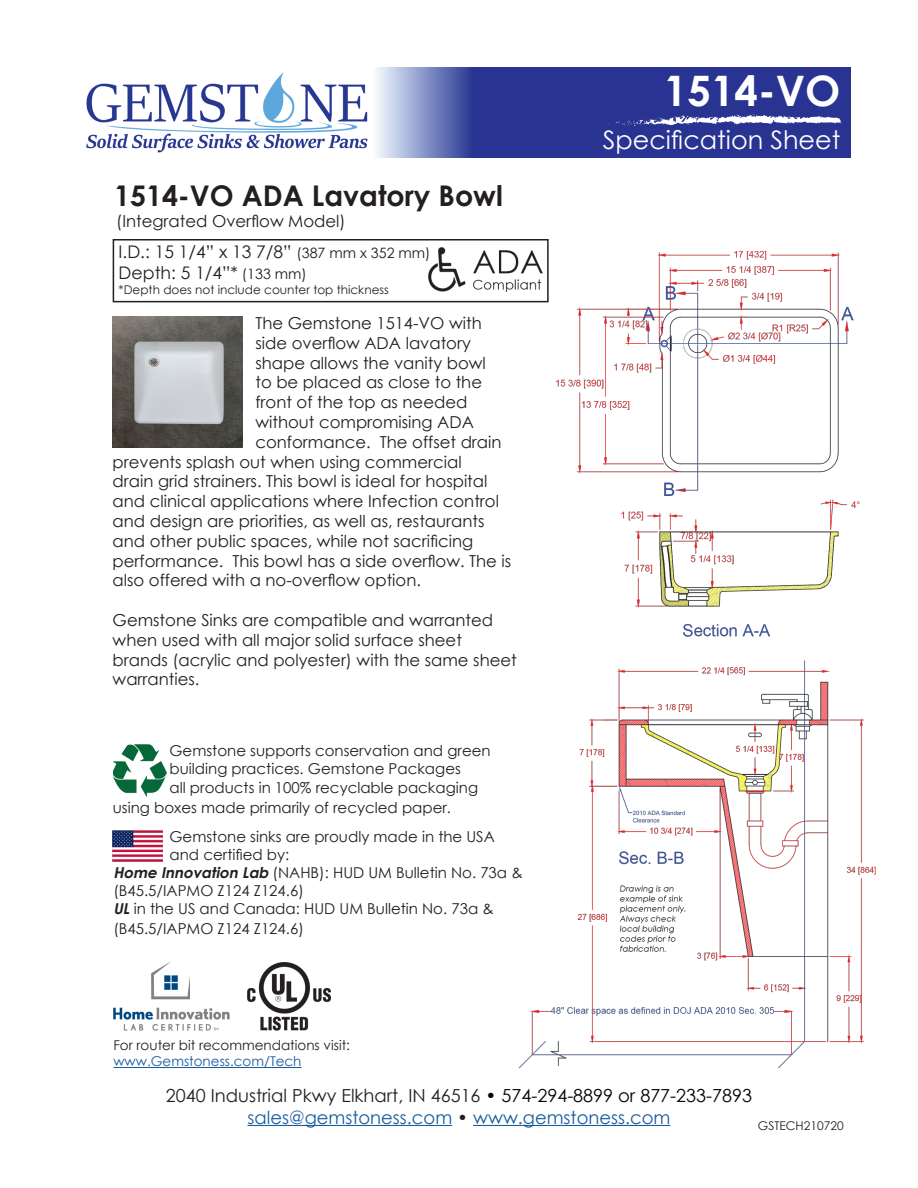
<style>
.page{position:relative;width:918px;height:1188px;background:#fff}
.page>*{position:absolute;margin:0;border:0;box-sizing:border-box;transform-origin:0 0}
.t1{font:700 42px "Century Gothic";color:#fff}
.Page_Title{font:700 28.5px "Century Gothic";color:#231f20}
.t2{font:25.5px "Century Gothic";color:#fff}
.t3{font:18px/21.6px "Century Gothic";color:#175d9e;text-align:center}
.Router_Bit{font:17.4px "Century Gothic";color:#231f20}
.Router_Bit-2{font:16.5px/19.8px "Century Gothic";color:#231f20}
.Recycle_and_Flag_Ble{font:16.5px "Century Gothic";color:#231f20}
.t4{font:15px/18px "Century Gothic";color:#231f20}
.t5{font:13.5px "Century Gothic";color:#231f20}
.t6{font:13.5px "Century Gothic";color:#175d9e}
.Router_Bit-3{font:12px "Century Gothic";color:#231f20}
.s1{font-size:14.25px}
.s2{font-weight:700;font-style:italic}
.s3{color:#231f20}
.s4{color:#040503}
</style>
<div class="page">
<img style="left:86px;top:72px;width:282px;height:81px">
<img style="left:376px;top:68px;width:474px;height:90px">
<svg style="left:608px;top:114px;width:235px;height:12px"></svg>
<hr style="left:248px;top:1125px;width:204px;height:1px;background:#175d9e">
<hr style="left:473px;top:1125px;width:197px;height:1px;background:#175d9e">
<div style="left:113px;top:239px;width:436px;height:63px;border:2px solid #231f20"></div>
<img style="left:428px;top:248px;width:19px;height:44px">
<hr style="left:113px;top:1067px;width:189px;height:1px;background:#175d9e">
<img style="left:113px;top:962px;width:217px;height:69px">
<img style="left:113px;top:745px;width:53px;height:52px">
<img style="left:113px;top:830px;width:50px;height:32px">
<img style="left:113px;top:317px;width:130px;height:130px">
<img style="left:447px;top:239px;width:429px;height:830px">
<p class="t1" style="left:664px;top:59px;width:178px">1514-VO</p>
<p class="Page_Title" style="left:114px;top:174px;width:390px">1514-VO ADA Lavatory Bowl</p>
<p class="Recycle_and_Flag_Ble" style="left:116px;top:210px;width:231px">(Integrated Overflow Model)</p>
<p class="Router_Bit" style="left:119px;top:240px;width:313px">I.D.: 15 1/4” x 13 7/8” <span class="s1">(387 mm x 352 mm)</span></p>
<p class="Router_Bit" style="left:119px;top:261px;width:190px">Depth: 5 1/4”* <span class="s1">(133 mm)</span></p>
<p class="Router_Bit-3" style="left:119px;top:281px;width:272px">*Depth does not include counter top thickness</p>
<p class="Router_Bit-2" style="left:255px;top:313px;width:228px">The Gemstone 1514-VO with</p>
<p class="Router_Bit-2" style="left:255px;top:333px;width:217px">side overflow ADA lavatory</p>
<p class="Router_Bit-2" style="left:255px;top:353px;width:232px">shape allows the vanity bowl</p>
<p class="Router_Bit-2" style="left:255px;top:372px;width:228px">to be placed as close to the</p>
<p class="Router_Bit-2" style="left:255px;top:392px;width:214px">front of the top as needed</p>
<p class="Router_Bit-2" style="left:255px;top:412px;width:220px">without compromising ADA</p>
<p class="Router_Bit-2" style="left:255px;top:432px;width:248px">conformance. The offset drain</p>
<p class="Router_Bit-2" style="left:113px;top:452px;width:350px">prevents splash out when using commercial</p>
<p class="Router_Bit-2" style="left:113px;top:471px;width:376px">drain grid strainers. This bowl is ideal for hospital</p>
<p class="Router_Bit-2" style="left:113px;top:491px;width:388px">and clinical applications where Infection control</p>
<p class="Router_Bit-2" style="left:113px;top:511px;width:373px">and design are priorities, as well as, restaurants</p>
<p class="Router_Bit-2" style="left:113px;top:531px;width:362px">and other public spaces, while not sacrificing</p>
<p class="Router_Bit-2" style="left:113px;top:551px;width:400px">performance. This bowl has a side overflow. The is</p>
<p class="Router_Bit-2" style="left:113px;top:570px;width:310px">also offered with a no-overflow option.</p>
<p class="Router_Bit-2" style="left:113px;top:610px;width:406px">Gemstone Sinks are compatible and warranted when used with all major solid surface sheet brands (acrylic and polyester) with the same sheet warranties.</p>
<p class="t4" style="left:170px;top:741px;width:323px">Gemstone supports conservation and green building practices. Gemstone Packages</p>
<p class="t4" style="left:113px;top:778px;width:367px;line-height:19.5px;text-indent:57px">all products in 100% recyclable packaging using boxes made primarily of recycled paper.</p>
<p class="t4" style="left:170px;top:827px;width:327px">Gemstone sinks are proudly made in the USA</p>
<p class="t4" style="left:170px;top:845px;width:121px">and certified by:</p>
<p class="t4" style="left:113px;top:863px;width:411px"><span class="s2">Home Innovation Lab</span> (NAHB): HUD UM Bulletin No. 73a &amp;</p>
<p class="t4" style="left:113px;top:881px;width:192px">(B45.5/IAPMO Z124 Z124.6)</p>
<p class="t4" style="left:113px;top:899px;width:382px"><span class="s2">UL</span>in the US and Canada: HUD UM Bulletin No. 73a &amp;</p>
<p class="t4" style="left:113px;top:919px;width:192px">(B45.5/IAPMO Z124 Z124.6)</p>
<p class="t5" style="left:113px;top:1036px;width:238px">For router bit recommendations visit:</p>
<p class="t6" style="left:113px;top:1052px;width:190px">www.Gemstoness.com/Tech</p>
<h3 class="t2" style="left:603px;top:122px;width:239px">Specification Sheet</h3>
<p class="t3" style="left:166px;top:1085px;width:588px"><span class="s3">2040 Industrial Pkwy Elkhart, IN 46516</span> <span class="s4">• 574-294-8899 or 877-233-7893 </span>sales@gemstoness.com <span class="s3">•</span> www.gemstoness.com</p>
<p class="Router_Bit-3" style="left:758px;top:1117px;width:87px">GSTECH210720</p>
</div>
